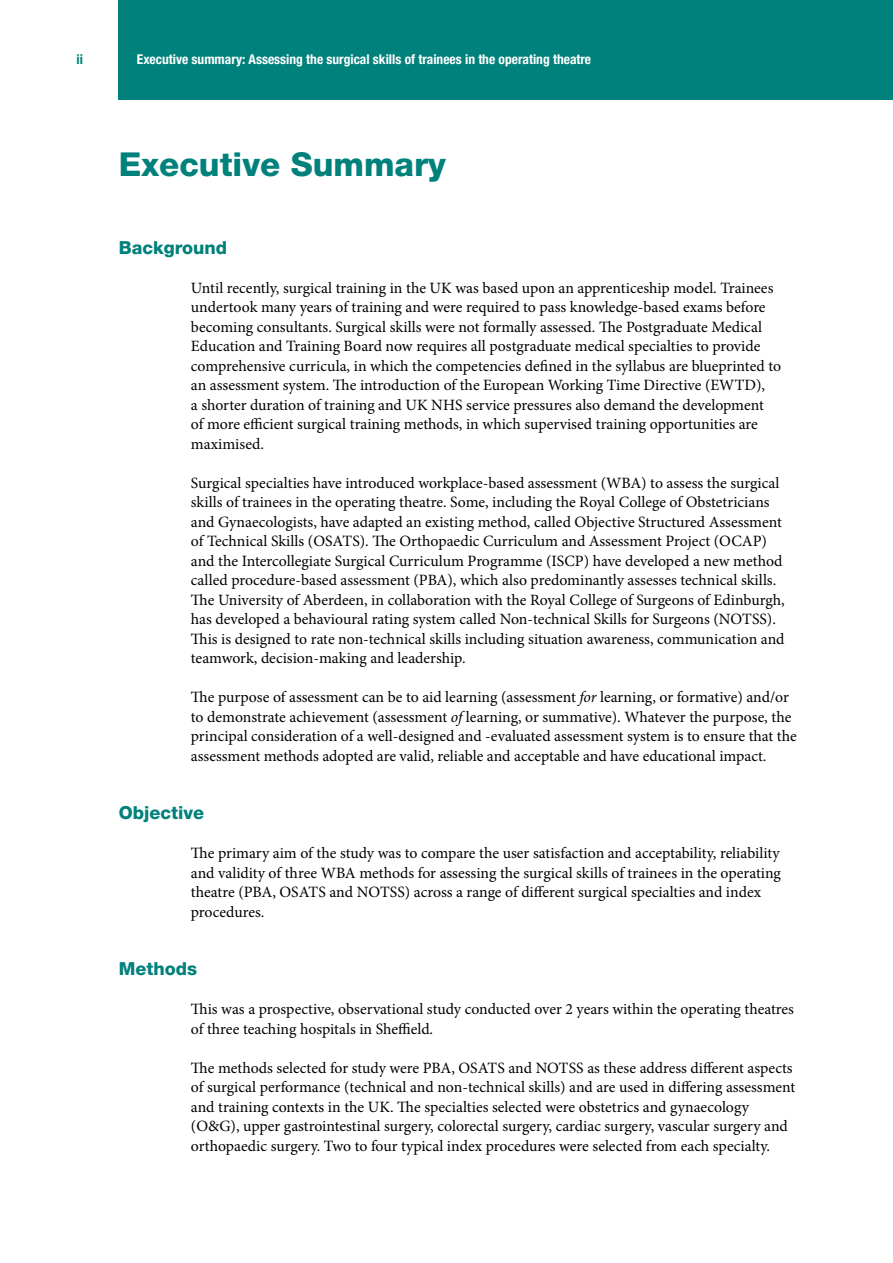
<style>
.page{position:relative;width:893px;height:1263px;background:#fff}
.page>*{position:absolute;margin:0;border:0;box-sizing:border-box;transform-origin:0 0}
.t1{font:800 33px "Helvetica Neue LT Pro";color:#00817b}
.t2{font:800 18px "Helvetica Neue LT Pro";color:#00817b}
.t3{font:15.75px/19.5px "Minion Pro";color:#000}
.t4{font:700 condensed 13.5px "Helvetica Neue LT Pro";color:#fff}
.t5{font:700 condensed 13.5px "Helvetica Neue LT Pro";color:#00817b}
.s1{font-style:italic}
</style>
<div class="page">
<div style="left:119px;top:0;width:774px;height:99px;background:#00817b"></div>
<p class="t5" style="left:76px;top:51px;width:8px">ii</p>
<p class="t4" style="left:137px;top:51px;width:456px">Executive summary: Assessing the surgical skills of trainees in the operating theatre</p>
<h1 class="t1" style="left:119px;top:144px;width:328px">Executive Summary</h1>
<p class="t2" style="left:119px;top:236px;width:110px">Background</p>
<p class="t3" style="left:191px;top:278px;width:592px">Until recently, surgical training in the UK was based upon an apprenticeship model. Trainees undertook many years of training and were required to pass knowledge-based exams before becoming consultants. Surgical skills were not formally assessed. The Postgraduate Medical Education and Training Board now requires all postgraduate medical specialties to provide comprehensive curricula, in which the competencies defined in the syllabus are blueprinted to an assessment system. The introduction of the European Working Time Directive (EWTD),<br>a shorter duration of training and UK NHS service pressures also demand the development<br>of more efficient surgical training methods, in which supervised training opportunities are maximised.</p>
<p class="t3" style="left:191px;top:473px;width:595px">Surgical specialties have introduced workplace-based assessment (WBA) to assess the surgical skills of trainees in the operating theatre. Some, including the Royal College of Obstetricians and Gynaecologists, have adapted an existing method, called Objective Structured Assessment of Technical Skills (OSATS). The Orthopaedic Curriculum and Assessment Project (OCAP) and the Intercollegiate Surgical Curriculum Programme (ISCP) have developed a new method called procedure-based assessment (PBA), which also predominantly assesses technical skills.<br>The University of Aberdeen, in collaboration with the Royal College of Surgeons of Edinburgh, has developed a behavioural rating system called Non-technical Skills for Surgeons (NOTSS).<br>This is designed to rate non-technical skills including situation awareness, communication and teamwork, decision-making and leadership.</p>
<p class="t3" style="left:191px;top:687px;width:607px">The purpose of assessment can be to aid learning (assessment <span class="s1">for</span> learning, or formative) and/or to demonstrate achievement (assessment <span class="s1">of</span> learning, or summative). Whatever the purpose, the principal consideration of a well-designed and -evaluated assessment system is to ensure that the assessment methods adopted are valid, reliable and acceptable and have educational impact.</p>
<p class="t2" style="left:119px;top:802px;width:87px">Objective</p>
<p class="t3" style="left:191px;top:843px;width:592px">The primary aim of the study was to compare the user satisfaction and acceptability, reliability and validity of three WBA methods for assessing the surgical skills of trainees in the operating theatre (PBA, OSATS and NOTSS) across a range of different surgical specialties and index procedures.</p>
<p class="t2" style="left:119px;top:958px;width:80px">Methods</p>
<p class="t3" style="left:191px;top:999px;width:605px">This was a prospective, observational study conducted over 2 years within the operating theatres of three teaching hospitals in Sheffield.</p>
<p class="t3" style="left:191px;top:1058px;width:606px">The methods selected for study were PBA, OSATS and NOTSS as these address different aspects of surgical performance (technical and non-technical skills) and are used in differing assessment and training contexts in the UK. The specialties selected were obstetrics and gynaecology (O&amp;G), upper gastrointestinal surgery, colorectal surgery, cardiac surgery, vascular surgery and orthopaedic surgery. Two to four typical index procedures were selected from each specialty.</p>
</div>
